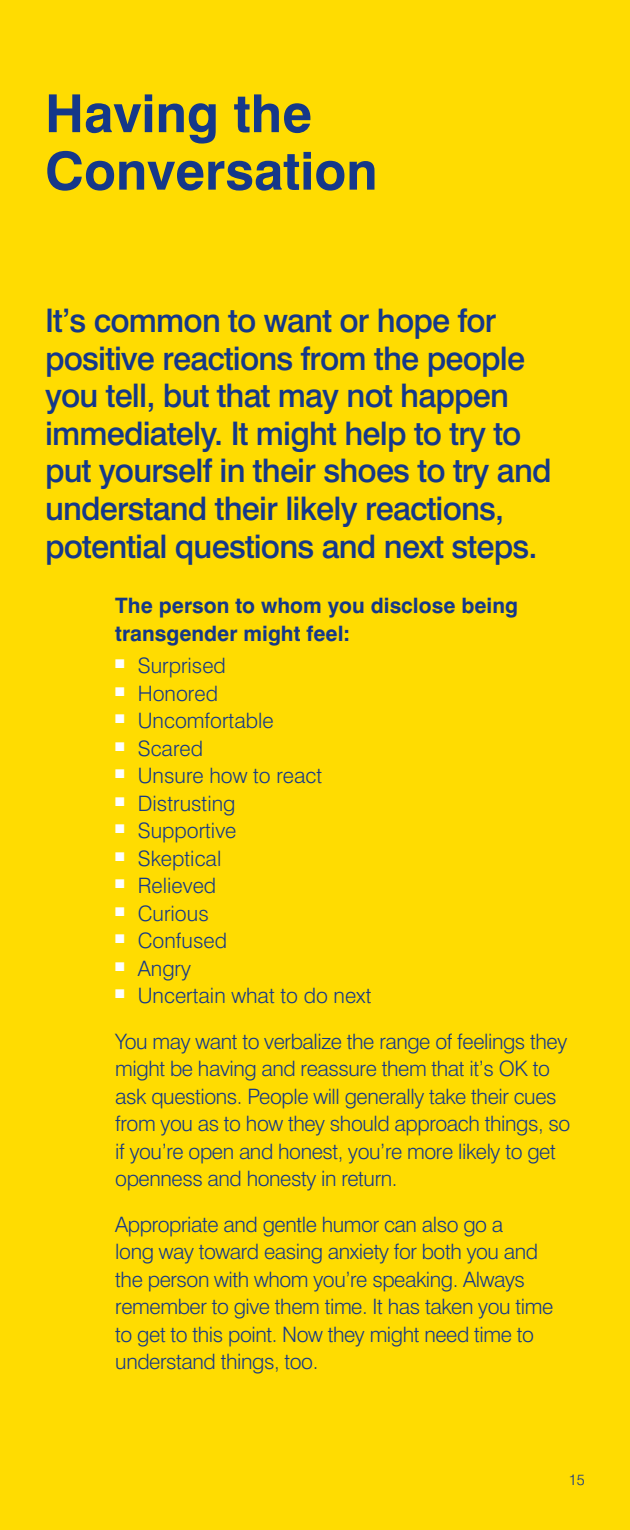
<style>
.page{position:relative;width:630px;height:1530px;background:#ffdc01}
.page>*{position:absolute;margin:0;border:0;box-sizing:border-box;transform-origin:0 0}
.t1{font:700 52.5px/57.5px "Swiss 721 BT";color:#153889}
.t2{font:500 32.5px/37.5px "Swiss 721 BT";letter-spacing:-.025em;color:#153889}
.t3{font:300 21.25px/27.5px "Swiss 721 BT";letter-spacing:-.02em;color:#153889}
.t4{font:300 21.25px "Swiss 721 BT";color:#153889}
.t5{font:700 21.25px/27.5px "Swiss 721 BT";color:#153889}
.t6{font:300 15px "Swiss 721 BT";color:#153889}
</style>
<div class="page">
<h1 class="t1" style="left:45px;top:84px;width:334px">Having the<br>Conversation</h1>
<p class="t2" style="left:45px;top:302px;width:508px">It’s common to want or hope for positive reactions from the people you tell, but that may not happen immediately. It might help to try to put yourself in their shoes to try and understand their likely reactions, potential questions and next steps.</p>
<p class="t5" style="left:115px;top:592px;width:404px">The person to whom you disclose being transgender might feel:</p>
<p class="t4" style="left:115px;top:653px;width:112px"><sup>■</sup> Surprised</p>
<p class="t4" style="left:115px;top:680px;width:104px"><sup>■</sup> Honored</p>
<p class="t4" style="left:115px;top:708px;width:160px"><sup>■</sup> Uncomfortable</p>
<p class="t3" style="left:115px;top:734px;width:89px"><sup>■</sup> Scared</p>
<p class="t4" style="left:115px;top:763px;width:209px"><sup>■</sup> Unsure how to react</p>
<p class="t4" style="left:115px;top:790px;width:122px"><sup>■</sup> Distrusting</p>
<p class="t4" style="left:115px;top:818px;width:123px"><sup>■</sup> Supportive</p>
<p class="t4" style="left:115px;top:845px;width:108px"><sup>■</sup> Skeptical</p>
<p class="t4" style="left:115px;top:873px;width:102px"><sup>■</sup> Relieved</p>
<p class="t4" style="left:115px;top:900px;width:95px"><sup>■</sup> Curious</p>
<p class="t4" style="left:115px;top:928px;width:113px"><sup>■</sup> Confused</p>
<p class="t3" style="left:115px;top:954px;width:77px"><sup>■</sup> Angry</p>
<p class="t3" style="left:115px;top:973px;width:454px;line-height:45.5px"><sup>■</sup> Uncertain what to do next<br>You may want to verbalize the range of feelings they</p>
<p class="t3" style="left:115px;top:1055px;width:457px">might be having and reassure them that it’s OK to ask questions. People will generally take their cues from you as to how they should approach things, so if you’re open and honest, you’re more likely to get openness and honesty in return.</p>
<p class="t3" style="left:115px;top:1210px;width:440px">Appropriate and gentle humor can also go a<br>long way toward easing anxiety for both you and the person with whom you’re speaking. Always remember to give them time. It has taken you time to get to this point. Now they might need time to understand things, too.</p>
<p class="t6" style="left:569px;top:1470px;width:17px">15</p>
</div>
